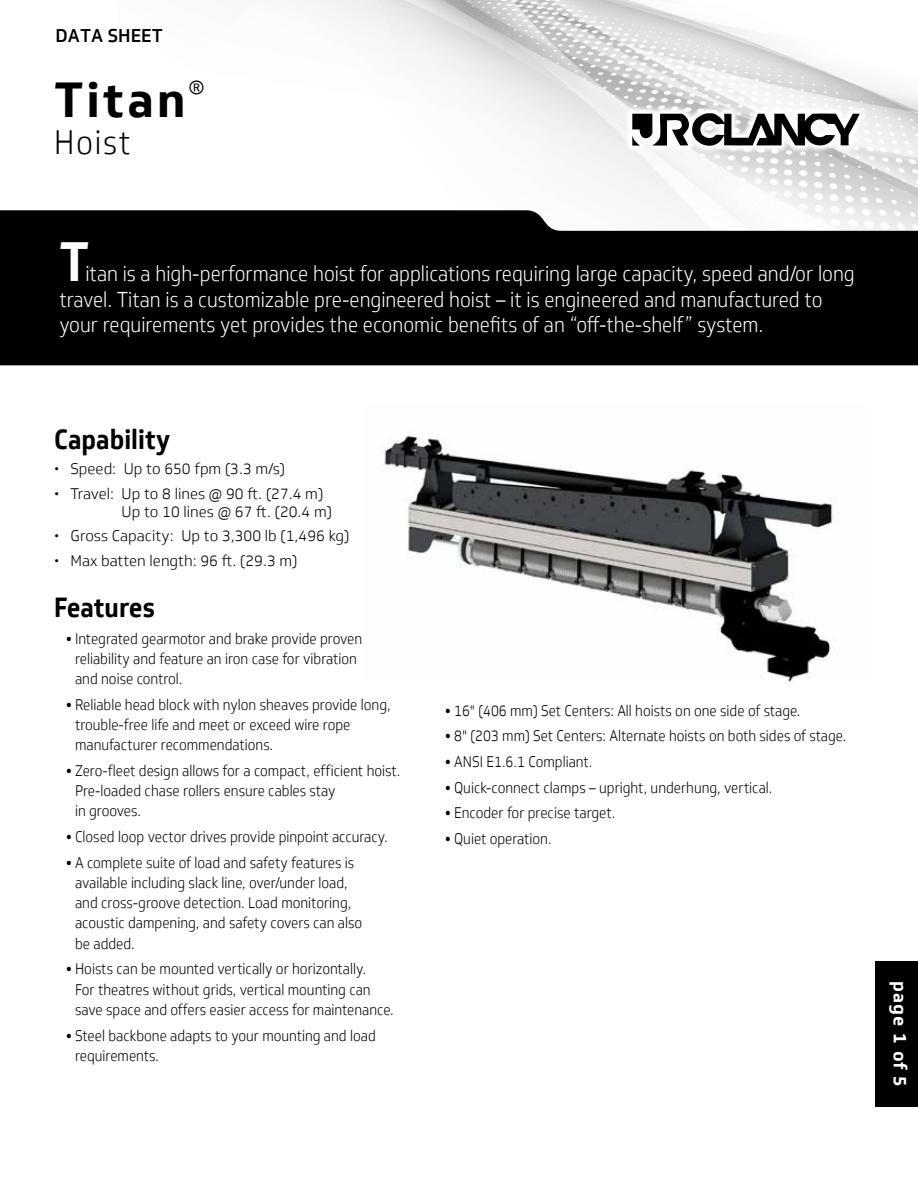
<style>
.page{position:relative;width:918px;height:1188px;background:#fff}
.page>*{position:absolute;margin:0;border:0;box-sizing:border-box;transform-origin:0 0}
.t1{font:700 54px "Soleto";color:#fff;scale:.9 1}
.t2{font:700 48px "Soleto";letter-spacing:.06em;color:#000}
.t3{font:300 33px "Soleto";letter-spacing:.06em;color:#000;scale:.9 1}
.t4{font:700 27px "Soleto";color:#000;scale:.9 1}
.t5{font:300 21px/25.2px "Soleto";color:#fff;scale:.9 1}
.t6{font:500 18px "Soleto";color:#000}
.t7{font:700 18px "Soleto";letter-spacing:.06em;color:#fff}
.t8{font:300 15px/20.2px "Soleto";color:#000;scale:.9 1}
.t9{font:300 15px/18px "Soleto";color:#000}
.s1{font-weight:700}
</style>
<div class="page">
<img style="left:118px;top:0;width:800px;height:366px">
<img style="left:384px;top:435px;width:453px;height:247px">
<div style="left:876px;top:961px;width:42px;height:146px;background:#000"></div>
<div style="left:0;top:210px;width:918px;height:155px;background:#000"></div>
<svg style="left:624px;top:105px;width:244px;height:49px;fill:#f3f3f3"></svg>
<svg style="left:632px;top:113px;width:228px;height:34px"></svg>
<p class="t6" style="left:56px;top:25px;width:109px">DATA SHEET</p>
<h2 class="t2" style="left:54px;top:69px;width:152px">Titan<sup>®</sup></h2>
<h3 class="t3" style="left:54px;top:123px;width:86px">Hoist</h3>
<h1 class="t1" style="left:59px;top:228px;width:35px">T</h1>
<p class="t5" style="left:59px;top:262px;width:885px;text-indent:26px">itan is a high-performance hoist for applications requiring large capacity, speed and/or long travel. Titan is a customizable pre-engineered hoist – it is engineered and manufactured to your requirements yet provides the economic benefits of an “off-the-shelf” system.</p>
<h3 class="t4" style="left:54px;top:422px;width:131px">Capability</h3>
<p class="t9" style="left:54px;top:460px;width:233px">• Speed: Up to 650 fpm (3.3 m/s)</p>
<p class="t9" style="left:122px;top:484px;width:212px;text-indent:-68px">• Travel: Up to 8 lines @ 90 ft. (27.4 m)<br>Up to 10 lines @ 67 ft. (20.4 m)</p>
<p class="t9" style="left:54px;top:527px;width:297px">• Gross Capacity: Up to 3,300 lb (1,496 kg)</p>
<p class="t9" style="left:54px;top:552px;width:245px">• Max batten length: 96 ft. (29.3 m)</p>
<h3 class="t4" style="left:54px;top:590px;width:114px">Features</h3>
<p class="t8" style="left:75px;top:628px;width:321px;text-indent:-9px"><span class="s1">•</span> Integrated gearmotor and brake provide proven reliability and feature an iron case for vibration and noise control.</p>
<p class="t8" style="left:75px;top:694px;width:352px;text-indent:-9px"><span class="s1">•</span> Reliable head block with nylon sheaves provide long, trouble-free life and meet or exceed wire rope manufacturer recommendations.</p>
<p class="t8" style="left:75px;top:761px;width:363px;text-indent:-9px"><span class="s1">•</span> Zero-fleet design allows for a compact, efficient hoist.<br>Pre-loaded chase rollers ensure cables stay<br>in grooves.</p>
<p class="t8" style="left:66px;top:827px;width:359px"><span class="s1">•</span> Closed loop vector drives provide pinpoint accuracy.</p>
<p class="t8" style="left:75px;top:852px;width:321px;text-indent:-9px"><span class="s1">•</span> A complete suite of load and safety features is available including slack line, over/under load, and cross-groove detection. Load monitoring, acoustic dampening, and safety covers can also be added.</p>
<p class="t8" style="left:75px;top:959px;width:356px;text-indent:-9px"><span class="s1">•</span> Hoists can be mounted vertically or horizontally.<br>For theatres without grids, vertical mounting can save space and offers easier access for maintenance.</p>
<p class="t8" style="left:75px;top:1025px;width:336px;text-indent:-9px"><span class="s1">•</span> Steel backbone adapts to your mounting and load requirements.</p>
<p class="t8" style="left:445px;top:701px;width:396px"><span class="s1">•</span> 16" (406 mm) Set Centers: All hoists on one side of stage.</p>
<p class="t8" style="left:445px;top:726px;width:447px"><span class="s1">•</span> 8" (203 mm) Set Centers: Alternate hoists on both sides of stage.</p>
<p class="t8" style="left:445px;top:752px;width:165px"><span class="s1">•</span> ANSI E1.6.1 Compliant.</p>
<p class="t8" style="left:445px;top:777px;width:365px"><span class="s1">•</span> Quick-connect clamps – upright, underhung, vertical.</p>
<p class="t8" style="left:445px;top:803px;width:191px"><span class="s1">•</span> Encoder for precise target.</p>
<p class="t8" style="left:445px;top:829px;width:120px"><span class="s1">•</span> Quiet operation.</p>
<p class="t7" style="left:911px;top:981px;width:107px;rotate:90deg">page 1 of 5</p>
</div>
